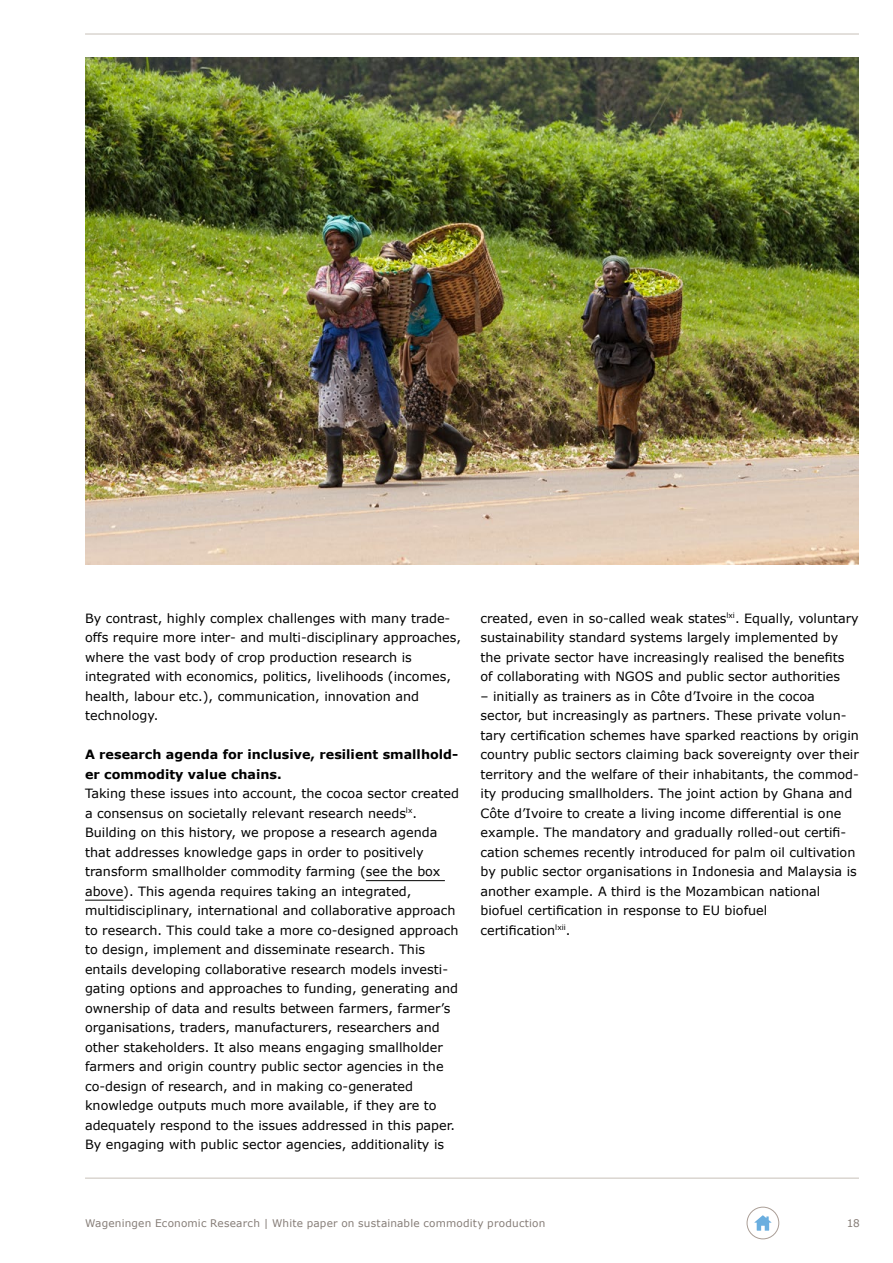
<style>
.page{position:relative;width:893px;height:1263px;background:#fff}
.page>*{position:absolute;margin:0;border:0;box-sizing:border-box;transform-origin:0 0}
.t1{font:12.75px/19.5px "Verdana";color:#000}
.t2{font:700 12.75px/19.5px "Verdana";color:#000}
.t3{font:10.5px "Verdana";letter-spacing:.02em;color:#867d77}
</style>
<div class="page">
<hr style="left:85px;top:1177px;width:774px;height:2px;background:#dad5d0">
<hr style="left:85px;top:33px;width:774px;height:2px;background:#dad5d0">
<hr style="left:366px;top:880px;width:79px;height:1px;background:#000">
<hr style="left:85px;top:900px;width:38px;height:1px;background:#000">
<img style="left:85px;top:57px;width:774px;height:507px">
<svg style="left:754px;top:1215px;width:18px;height:16px"></svg>
<div style="left:747px;top:1207px;width:32px;height:32px;border:1px solid #aa9e96;border-radius:50%"></div>
<p class="t1" style="left:85px;top:608px;width:378px">By contrast, highly complex challenges with many trade&shy;offs require more inter- and multi-disciplinary approaches, where the vast body of crop production research is integrated with economics, politics, livelihoods (incomes, health, labour etc.), communication, innovation and technology.</p>
<p class="t2" style="left:85px;top:745px;width:375px">A research agenda for inclusive, resilient smallhold&shy;er commodity value chains.</p>
<p class="t1" style="left:85px;top:784px;width:375px">Taking these issues into account, the cocoa sector created a consensus on societally relevant research needs<sup>lx</sup>.<br>Building on this history, we propose a research agenda that addresses knowledge gaps in order to positively transform smallholder commodity farming (see the box above). This agenda requires taking an integrated, multidisciplinary, international and collaborative approach to research. This could take a more co-designed approach to design, implement and disseminate research. This entails developing collaborative research models investi&shy;gating options and approaches to funding, generating and ownership of data and results between farmers, farmer’s organisations, traders, manufacturers, researchers and other stakeholders. It also means engaging smallholder farmers and origin country public sector agencies in the co-design of research, and in making co-generated knowledge outputs much more available, if they are to adequately respond to the issues addressed in this paper.<br>By engaging with public sector agencies, additionality is</p>
<p class="t1" style="left:480px;top:608px;width:380px">created, even in so-called weak states<sup>lxi</sup>. Equally, voluntary sustainability standard systems largely implemented by the private sector have increasingly realised the benefits of collaborating with NGOS and public sector authorities</p>
<p class="t1" style="left:480px;top:686px;width:380px">– initially as trainers as in Côte d’Ivoire in the cocoa sector, but increasingly as partners. These private volun&shy;tary certification schemes have sparked reactions by origin country public sectors claiming back sovereignty over their territory and the welfare of their inhabitants, the commod&shy;ity producing smallholders. The joint action by Ghana and Côte d’Ivoire to create a living income differential is one example. The mandatory and gradually rolled-out certifi&shy;cation schemes recently introduced for palm oil cultivation by public sector organisations in Indonesia and Malaysia is another example. A third is the Mozambican national biofuel certification in response to EU biofuel certification<sup>lxii</sup>.</p>
<p class="t3" style="left:85px;top:1217px;width:462px">Wageningen Economic Research | White paper on sustainable commodity production</p>
<p class="t3" style="left:847px;top:1217px;width:15px">18</p>
</div>
